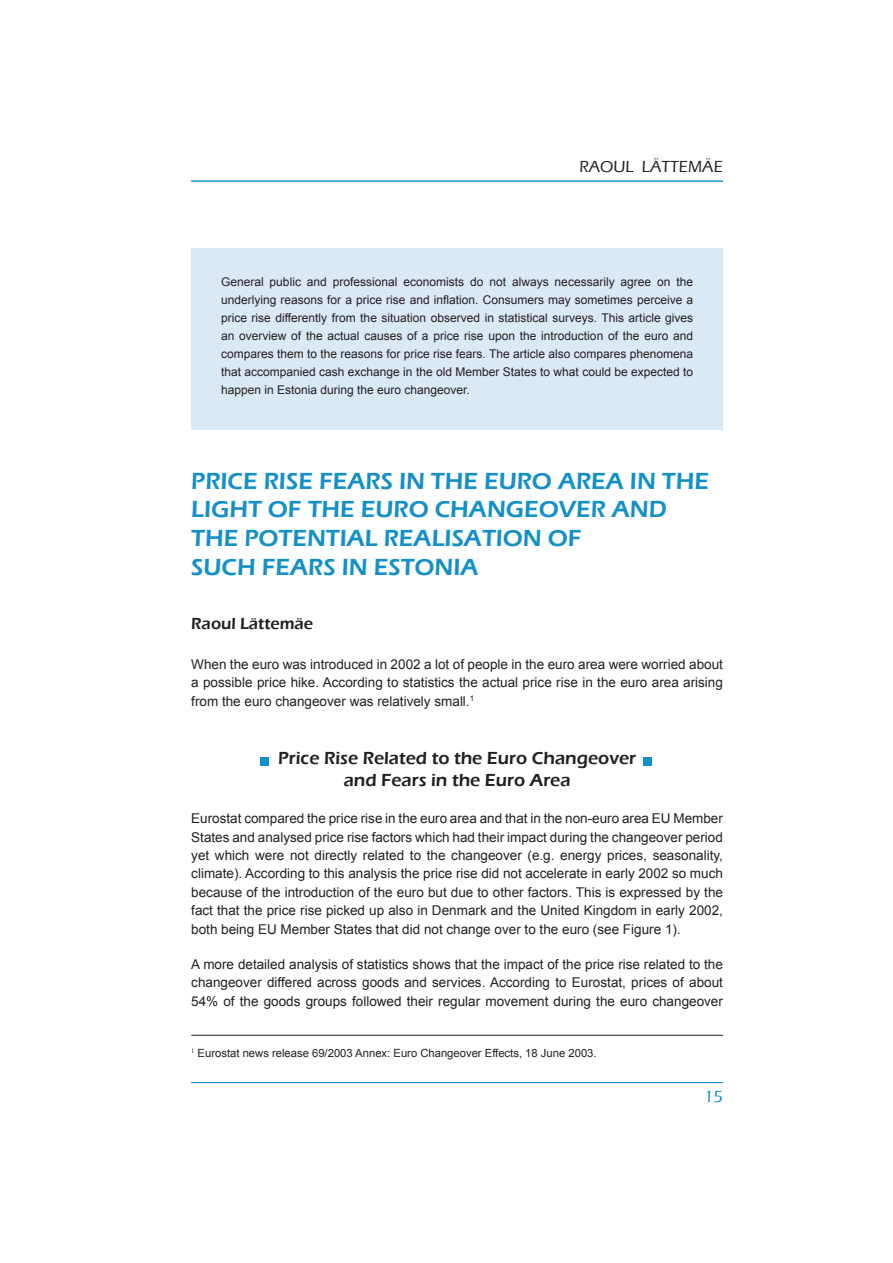
<style>
.page{position:relative;width:893px;height:1263px;background:#fff}
.page>*{position:absolute;margin:0;border:0;box-sizing:border-box;transform-origin:0 0}
.t1{font:600 24px/28.8px "Eras ITC";color:#1490c8}
.t2{font:600 18px/21.6px "Eras ITC";color:#231f20;text-align:center}
.t3{font:500 16.5px "Eras ITC";color:#231f20}
.t4{font:600 16.5px "Eras ITC";color:#231f20}
.t5{font:500 16.5px "Eras ITC";color:#1490c8}
.t6{font:13.5px/18.5px "Arial";color:#231f20;text-align:justify}
.t7{font:12px/18px "Arial";color:#231f20;text-align:justify}
.t8{font:11.25px "Arial";color:#231f20}
</style>
<div class="page">
<hr style="left:191px;top:1082px;width:532px;height:1px;background:#1490c8">
<hr style="left:191px;top:181px;width:532px;height:1px;background:#1490c8">
<div style="left:191px;top:248px;width:532px;height:182px;background:#dbe9f5"></div>
<hr style="left:191px;top:1035px;width:532px;height:1px;background:#231f20">
<div style="left:260px;top:757px;width:9px;height:9px;background:#1490c8"></div>
<div style="left:643px;top:758px;width:8px;height:8px;background:#1490c8"></div>
<p class="t3" style="left:579px;top:158px;width:145px">RAOUL LÄTTEMÄE</p>
<p class="t7" style="left:221px;top:273px;width:473px">General public and professional economists do not always necessarily agree on the underlying reasons for a price rise and inflation. Consumers may sometimes perceive a price rise differently from the situation observed in statistical surveys. This article gives an overview of the actual causes of a price rise upon the introduction of the euro and compares them to the reasons for price rise fears. The article also compares phenomena that accompanied cash exchange in the old Member States to what could be expected to happen in Estonia during the euro changeover.</p>
<h1 class="t1" style="left:191px;top:466px;width:519px">PRICE RISE FEARS IN THE EURO AREA IN THE<br>LIGHT OF THE EURO CHANGEOVER AND<br>THE POTENTIAL REALISATION OF<br>SUCH FEARS IN ESTONIA</h1>
<p class="t4" style="left:191px;top:614px;width:123px">Raoul Lättemäe</p>
<p class="t6" style="left:191px;top:655px;width:533px">When the euro was introduced in 2002 a lot of people in the euro area were worried about a possible price hike. According to statistics the actual price rise in the euro area arising from the euro changeover was relatively small.<sup>1</sup></p>
<h2 class="t2" style="left:278px;top:748px;width:359px">Price Rise Related to the Euro Changeover and Fears in the Euro Area</h2>
<p class="t6" style="left:191px;top:809px;width:533px">Eurostat compared the price rise in the euro area and that in the non-euro area EU Member States and analysed price rise factors which had their impact during the changeover period yet which were not directly related to the changeover (e.g. energy prices, seasonality, climate). According to this analysis the price rise did not accelerate in early 2002 so much because of the introduction of the euro but due to other factors. This is expressed by the fact that the price rise picked up also in Denmark and the United Kingdom in early 2002, both being EU Member States that did not change over to the euro (see Figure 1).</p>
<p class="t6" style="left:191px;top:955px;width:533px">A more detailed analysis of statistics shows that the impact of the price rise related to the changeover differed across goods and services. According to Eurostat, prices of about 54% of the goods groups followed their regular movement during the euro changeover</p>
<p class="t8" style="left:191px;top:1047px;width:407px"><sup>1</sup> Eurostat news release 69/2003 Annex: Euro Changeover Effects, 18 June 2003.</p>
<p class="t5" style="left:704px;top:1087px;width:20px">15</p>
</div>
